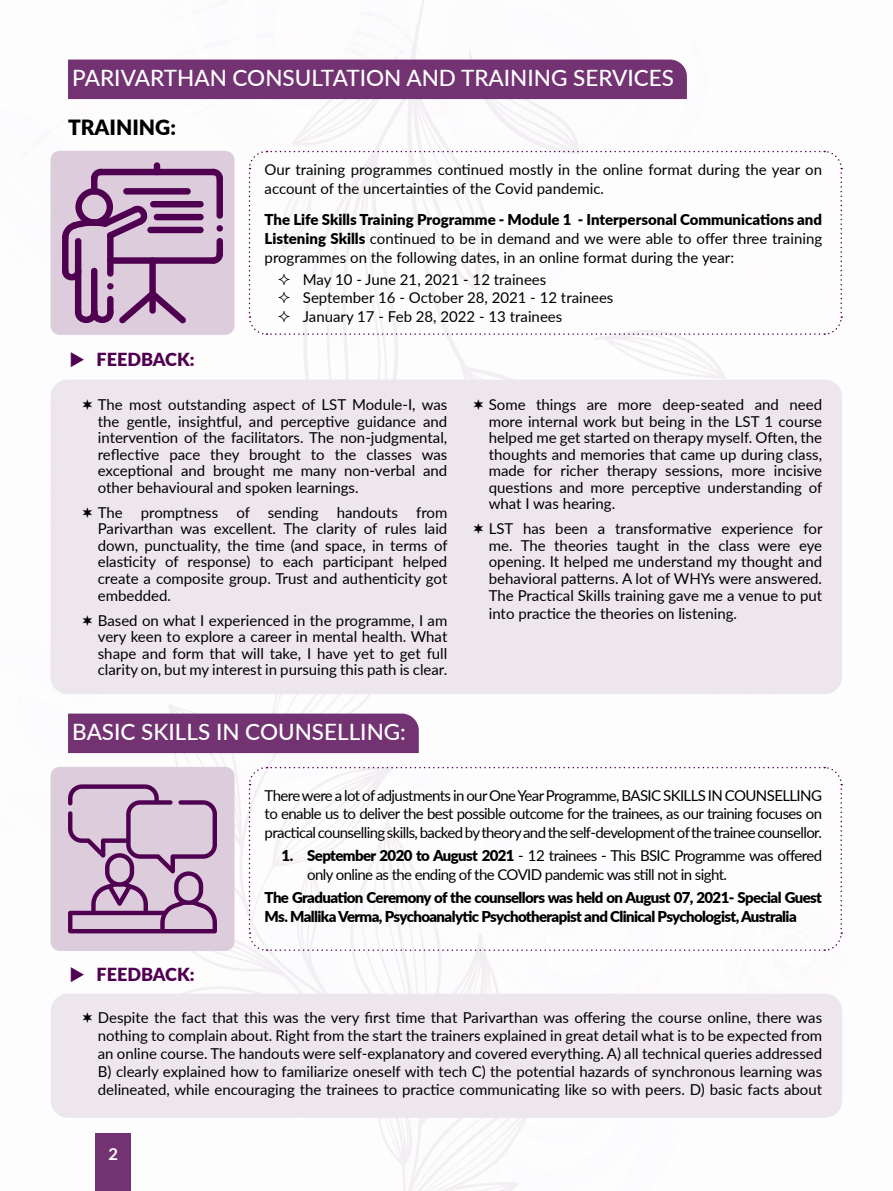
<style>
.page{position:relative;width:893px;height:1191px;background:#fff}
.page>*{position:absolute;margin:0;border:0;box-sizing:border-box;transform-origin:0 0}
.t1{font:500 22.5px "Lato";color:#fff}
.t2{font:900 21px "Lato";color:#000}
.t3{font:900 18px "Lato";color:#500050}
.t4{font:700 16.5px "Lato";color:#fff}
.t5{font:15px/16.5px "Lato";color:#000;text-align:justify}
.t6{font:900 15px/18.8px "Lato";letter-spacing:-.04em;color:#000}
.t7{font:15px/18.8px "Lato";letter-spacing:-.04em;color:#000}
.s1{font-weight:900}
</style>
<div class="page">
<img style="left:50px;top:0;width:792px;height:1191px">
<div style="left:96px;top:1133px;width:35px;height:58px;background:#733373"></div>
<div style="left:51px;top:379px;width:791px;height:315px;background:#ede6ed;border-radius:17px"></div>
<div style="left:51px;top:993px;width:791px;height:124px;background:#ede6ed;border-radius:17px"></div>
<svg style="left:248px;top:766px;width:595px;height:185px"></svg>
<div style="left:68px;top:60px;width:619px;height:39px;background:#733373"></div>
<div style="left:51px;top:151px;width:183px;height:184px;background:#dcccdc;border-radius:9px"></div>
<svg style="left:217px;top:225px;width:6px;height:6px"></svg>
<div style="left:217px;top:238px;width:6px;height:19px;background:#500050;border-radius:3px"></div>
<div style="left:217px;top:175px;width:6px;height:44px;background:#500050;border-radius:3px"></div>
<div style="left:107px;top:232px;width:7px;height:45px;background:#500050;border-radius:3px"></div>
<div style="left:149px;top:257px;width:7px;height:57px;background:#500050;border-radius:3px"></div>
<svg style="left:215px;top:251px;width:8px;height:13px"></svg>
<div style="left:107px;top:257px;width:110px;height:7px;background:#500050;border-radius:3px"></div>
<div style="left:150px;top:201px;width:54px;height:6px;background:#500050;border-radius:3px"></div>
<div style="left:154px;top:214px;width:50px;height:6px;background:#500050;border-radius:3px"></div>
<div style="left:147px;top:227px;width:57px;height:6px;background:#500050;border-radius:3px"></div>
<div style="left:123px;top:188px;width:68px;height:6px;background:#500050;border-radius:3px"></div>
<div style="left:154px;top:162px;width:6px;height:13px;background:#500050;border-radius:3px"></div>
<div style="left:91px;top:175px;width:6px;height:19px;background:#500050;border-radius:3px"></div>
<svg style="left:91px;top:169px;width:13px;height:13px"></svg>
<div style="left:97px;top:169px;width:120px;height:6px;background:#500050;border-radius:3px"></div>
<svg style="left:210px;top:169px;width:13px;height:13px"></svg>
<div style="left:62px;top:234px;width:6px;height:40px;background:#500050;border-radius:3px"></div>
<div style="left:75px;top:238px;width:6px;height:77px;background:#500050;border-radius:3px"></div>
<svg style="left:62px;top:188px;width:86px;height:53px"></svg>
<svg style="left:62px;top:268px;width:124px;height:55px"></svg>
<div style="left:51px;top:767px;width:183px;height:184px;background:#dcccdc;border-radius:9px"></div>
<svg style="left:68px;top:784px;width:149px;height:149px"></svg>
<div style="left:68px;top:713px;width:351px;height:40px;background:#733373"></div>
<svg style="left:71px;top:966px;width:13px;height:16px"></svg>
<svg style="left:71px;top:351px;width:13px;height:15px"></svg>
<svg style="left:248px;top:150px;width:595px;height:186px"></svg>
<h1 class="t1" style="left:72px;top:62px;width:603px">PARIVARTHAN CONSULTATION AND TRAINING SERVICES</h1>
<h2 class="t2" style="left:68px;top:111px;width:109px">TRAINING:</h2>
<p class="t3" style="left:97px;top:345px;width:99px">FEEDBACK:</p>
<p class="t5" style="left:265px;top:160px;width:559px;line-height:18.8px">Our training programmes continued mostly in the online format during the year on account of the uncertainties of the Covid pandemic.</p>
<p class="t5" style="left:265px;top:210px;width:559px;line-height:18.8px"><span class="s1">The Life Skills Training Programme - Module 1 - Interpersonal Communications and Listening Skills</span> continued to be in demand and we were able to offer three training programmes on the following dates, in an online format during the year:</p>
<p class="t5" style="left:303px;top:270px;width:312px;line-height:18.3px;text-align:left">May 10 - June 21, 2021 - 12 trainees<br>September 16 - October 28, 2021 - 12 trainees<br>January 17 - Feb 28, 2022 - 13 trainees</p>
<p class="t5" style="left:98px;top:396px;width:351px">The most outstanding aspect of LST Module-I, was the gentle, insightful, and perceptive guidance and intervention of the facilitators. The non-judgmental, reflective pace they brought to the classes was exceptional and brought me many non-verbal and other behavioural and spoken learnings.</p>
<p class="t5" style="left:98px;top:503px;width:351px">The promptness of sending handouts from Parivarthan was excellent. The clarity of rules laid down, punctuality, the time (and space, in terms of elasticity of response) to each participant helped create a composite group. Trust and authenticity got embedded.</p>
<p class="t5" style="left:98px;top:611px;width:351px">Based on what I experienced in the programme, I am very keen to explore a career in mental health. What shape and form that will take, I have yet to get full clarity on, but my interest in pursuing this path is clear.</p>
<h1 class="t1" style="left:72px;top:716px;width:335px">BASIC SKILLS IN COUNSELLING:</h1>
<p class="t5" style="left:489px;top:396px;width:335px">Some things are more deep-seated and need more internal work but being in the LST 1 course helped me get started on therapy myself. Often, the thoughts and memories that came up during class, made for richer therapy sessions, more incisive questions and more perceptive understanding of what I was hearing.</p>
<p class="t5" style="left:489px;top:520px;width:335px">LST has been a transformative experience for me. The theories taught in the class were eye opening. It helped me understand my thought and behavioral patterns. A lot of WHYs were answered.<br>The Practical Skills training gave me a venue to put</p>
<p class="t5" style="left:489px;top:604px;width:250px">into practice the theories on listening.</p>
<p class="t3" style="left:97px;top:960px;width:99px">FEEDBACK:</p>
<p class="t5" style="left:265px;top:785px;width:559px;line-height:18.8px">There were a lot of adjustments in our One Year Programme, BASIC SKILLS IN COUNSELLING to enable us to deliver the best possible outcome for the trainees, as our training focuses on practical counselling skills, backed by theory and the self-development of the trainee counsellor.</p>
<p class="t7" style="left:307px;top:845px;width:516px;text-indent:-26px"><span class="s1">1. September 2020 to August 2021</span> - 12 trainees - This BSIC Programme was offered only online as the ending of the COVID pandemic was still not in sight.</p>
<p class="t6" style="left:265px;top:887px;width:559px">The Graduation Ceremony of the counsellors was held on August 07, 2021- Special Guest<br>Ms. Mallika Verma, Psychoanalytic Psychotherapist and Clinical Psychologist, Australia</p>
<p class="t5" style="left:98px;top:1008px;width:726px;line-height:18px">Despite the fact that this was the very first time that Parivarthan was offering the course online, there was nothing to complain about. Right from the start the trainers explained in great detail what is to be expected from an online course. The handouts were self-explanatory and covered everything. A) all technical queries addressed B) clearly explained how to familiarize oneself with tech C) the potential hazards of synchronous learning was delineated, while encouraging the trainees to practice communicating like so with peers. D) basic facts about</p>
<p class="t4" style="left:108px;top:1141px;width:11px">2</p>
</div>
